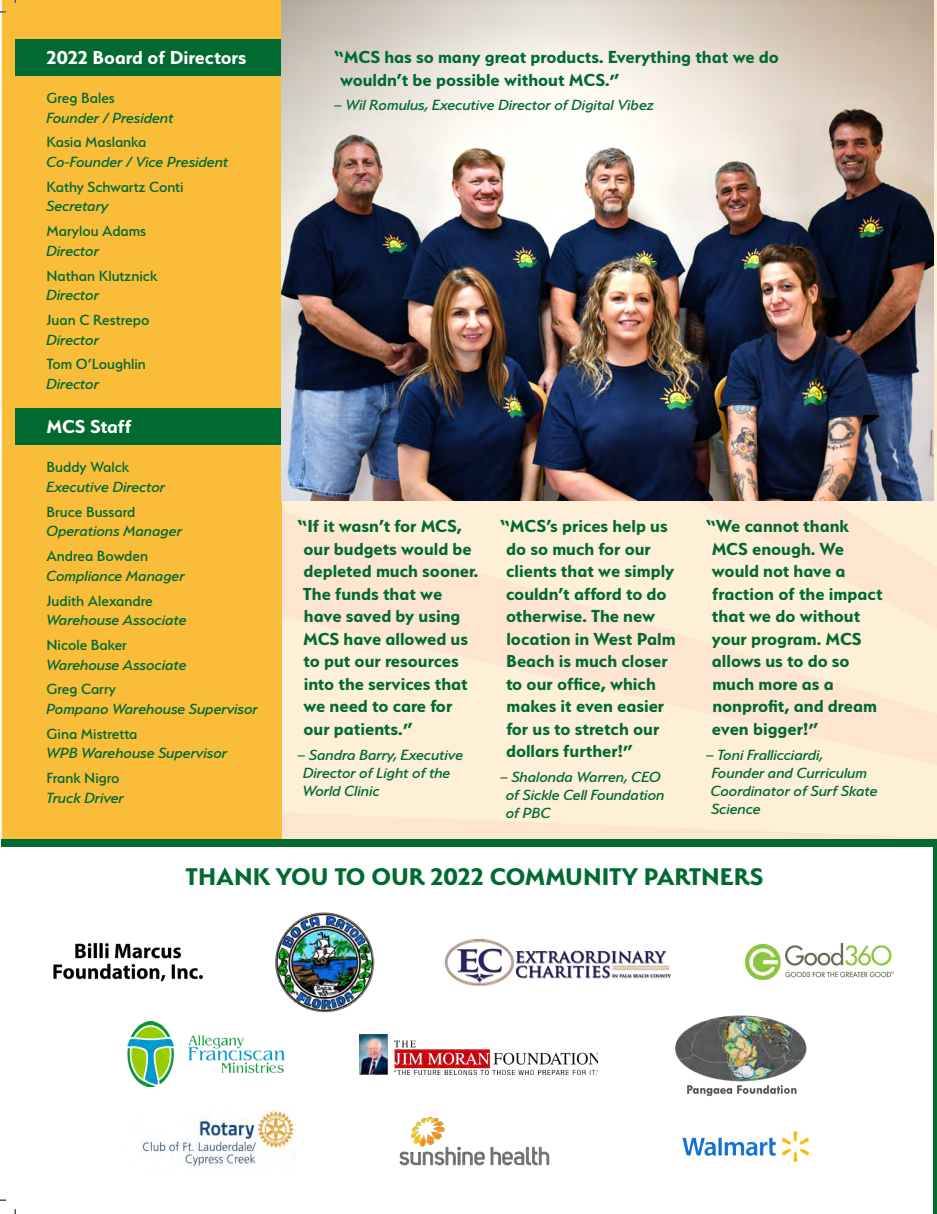
<style>
.page{position:relative;width:937px;height:1214px;background:#fff}
.page>*{position:absolute;margin:0;border:0;box-sizing:border-box;transform-origin:0 0}
.t1{font:700 27px "Serenity";color:#006a30}
.list_head{font:700 21px "Serenity";color:#fff}
.quote{font:700 19.5px/22.5px "Serenity";color:#006a30}
.quote_attribute{font:italic 500 16.5px/18px "Serenity";color:#006a30}
.t2{font:500 16.5px "Serenity";color:#006a30}
</style>
<div class="page">
<svg style="left:281px;top:452px;width:655px;height:351px;background:#fcebd4"></svg>
<svg style="left:281px;top:803px;width:655px;height:36px;background:#fcebd3"></svg>
<hr style="left:933px;top:839px;width:3px;height:374px;background:#006a30">
<div style="left:2px;top:0;width:279px;height:839px;background:#f9bd3a"></div>
<div style="left:15px;top:39px;width:266px;height:37px;background:#006a30"></div>
<div style="left:15px;top:408px;width:266px;height:37px;background:#006a30"></div>
<img style="left:281px;top:0;width:652px;height:500px">
<img style="left:53px;top:943px;width:150px;height:38px">
<img style="left:275px;top:912px;width:100px;height:100px">
<img style="left:445px;top:939px;width:226px;height:46px">
<img style="left:745px;top:942px;width:148px;height:38px">
<img style="left:128px;top:1022px;width:156px;height:65px">
<img style="left:359px;top:1034px;width:239px;height:40px">
<img style="left:675px;top:1015px;width:132px;height:81px">
<img style="left:141px;top:1110px;width:154px;height:63px">
<img style="left:399px;top:1116px;width:151px;height:50px">
<img style="left:682px;top:1131px;width:130px;height:31px">
<div style="left:2px;top:839px;width:934px;height:8px;background:#006a30"></div>
<svg style="left:0;top:11px;width:6px;height:2px"></svg>
<svg style="left:0;top:1199px;width:6px;height:2px"></svg>
<svg style="left:932px;top:0;width:5px;height:3px"></svg>
<p class="list_head" style="left:47px;top:46px;width:201px">2022 Board of Directors</p>
<p class="t2" style="left:47px;top:89px;width:70px">Greg Bales</p>
<p class="quote_attribute" style="left:47px;top:108px;width:129px">Founder / President</p>
<p class="t2" style="left:47px;top:133px;width:101px">Kasia Maslanka</p>
<p class="quote_attribute" style="left:47px;top:153px;width:183px">Co-Founder / Vice President</p>
<p class="t2" style="left:47px;top:178px;width:138px">Kathy Schwartz Conti</p>
<p class="quote_attribute" style="left:47px;top:197px;width:64px">Secretary</p>
<p class="t2" style="left:47px;top:222px;width:101px">Marylou Adams</p>
<p class="quote_attribute" style="left:47px;top:241px;width:54px">Director</p>
<p class="t2" style="left:47px;top:267px;width:112px">Nathan Klutznick</p>
<p class="quote_attribute" style="left:47px;top:286px;width:54px">Director</p>
<p class="t2" style="left:47px;top:311px;width:104px">Juan C Restrepo</p>
<p class="quote_attribute" style="left:47px;top:330px;width:54px">Director</p>
<p class="t2" style="left:47px;top:355px;width:101px">Tom O’Loughlin</p>
<p class="quote_attribute" style="left:47px;top:375px;width:54px">Director</p>
<p class="list_head" style="left:47px;top:415px;width:86px">MCS Staff</p>
<p class="t2" style="left:47px;top:458px;width:84px">Buddy Walck</p>
<p class="quote_attribute" style="left:47px;top:478px;width:120px">Executive Director</p>
<p class="t2" style="left:47px;top:503px;width:90px">Bruce Bussard</p>
<p class="quote_attribute" style="left:47px;top:522px;width:137px">Operations Manager</p>
<p class="t2" style="left:47px;top:547px;width:103px">Andrea Bowden</p>
<p class="quote_attribute" style="left:47px;top:566px;width:140px">Compliance Manager</p>
<p class="t2" style="left:47px;top:592px;width:108px">Judith Alexandre</p>
<p class="quote_attribute" style="left:47px;top:611px;width:142px">Warehouse Associate</p>
<p class="t2" style="left:47px;top:636px;width:82px">Nicole Baker</p>
<p class="quote_attribute" style="left:47px;top:655px;width:142px">Warehouse Associate</p>
<p class="t2" style="left:47px;top:680px;width:71px">Greg Carry</p>
<p class="quote_attribute" style="left:47px;top:700px;width:213px">Pompano Warehouse Supervisor</p>
<p class="t2" style="left:47px;top:725px;width:92px">Gina Mistretta</p>
<p class="quote_attribute" style="left:47px;top:744px;width:182px">WPB Warehouse Supervisor</p>
<p class="t2" style="left:47px;top:769px;width:74px">Frank Nigro</p>
<p class="quote_attribute" style="left:47px;top:788px;width:79px">Truck Driver</p>
<p class="quote" style="left:340px;top:45px;width:440px;text-indent:-6px">“MCS has so many great products. Everything that we do wouldn’t be possible without MCS.”</p>
<p class="quote_attribute" style="left:334px;top:96px;width:321px">– Wil Romulus, Executive Director of Digital Vibez</p>
<p class="quote" style="left:297px;top:515px;width:183px">“If it wasn’t for MCS, our budgets would be depleted much sooner.<br>The funds that we have saved by using<br>MCS have allowed us to put our resources into the services that we need to care for<br>our patients.”</p>
<p class="quote_attribute" style="left:303px;top:745px;width:162px;text-indent:-5px">– Sandra Barry, Executive<br>Director of Light of the<br>World Clinic</p>
<p class="quote" style="left:506px;top:515px;width:171px;text-indent:-6px">“MCS’s prices help us do so much for our clients that we simply couldn’t afford to do otherwise. The new location in West Palm<br>Beach is much closer to our office, which makes it even easier for us to stretch our dollars further!”</p>
<p class="quote_attribute" style="left:506px;top:768px;width:160px;text-indent:-6px">– Shalonda Warren, CEO of Sickle Cell Foundation of PBC</p>
<p class="quote" style="left:711px;top:515px;width:172px;text-indent:-6px">“We cannot thank<br>MCS enough. We would not have a fraction of the impact that we do without your program. MCS allows us to do so much more as a nonprofit, and dream even bigger!”</p>
<p class="quote_attribute" style="left:706px;top:745px;width:173px">– Toni Frallicciardi,<br>Founder and Curriculum<br>Coordinator of Surf Skate<br>Science</p>
<p class="t1" style="left:186px;top:861px;width:579px">THANK YOU TO OUR 2022 COMMUNITY PARTNERS</p>
</div>
